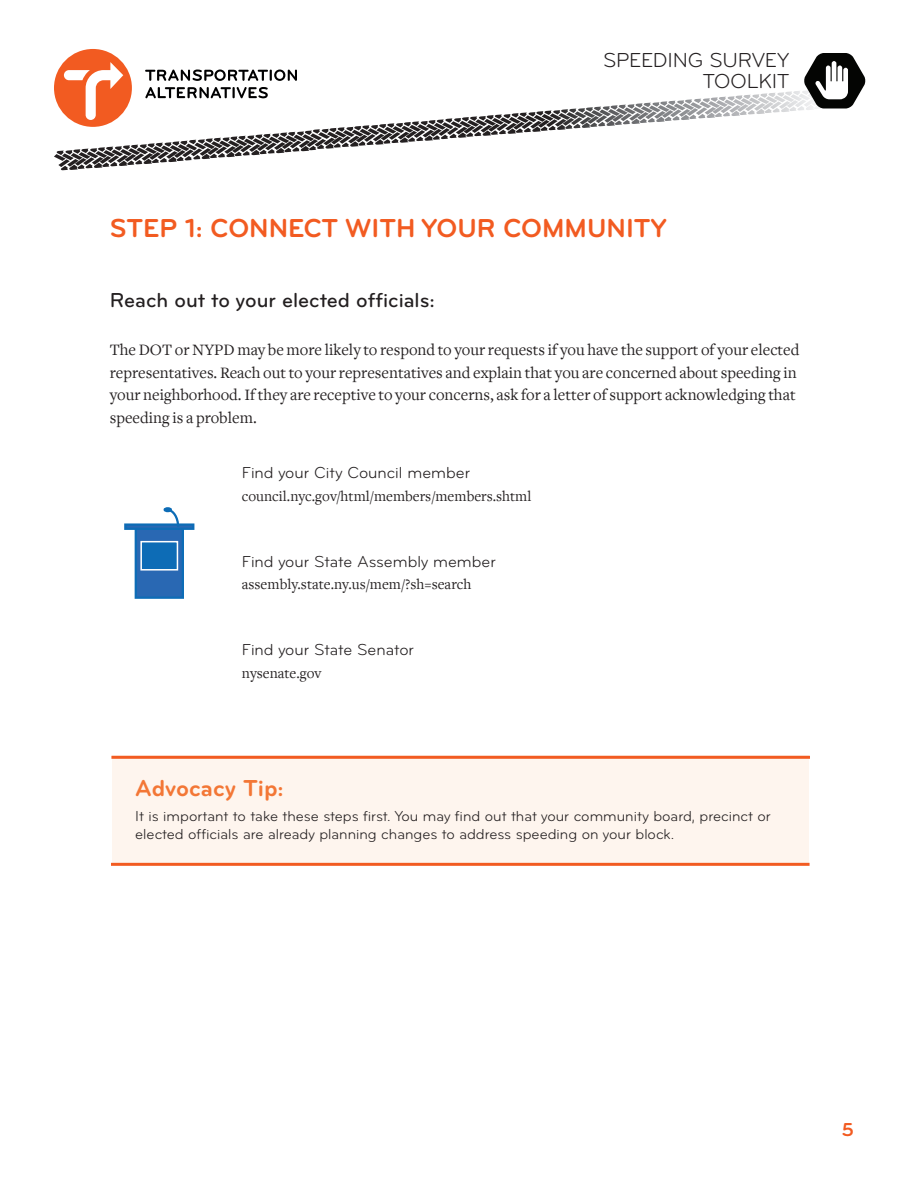
<style>
.page{position:relative;width:918px;height:1188px;background:#fff}
.page>*{position:absolute;margin:0;border:0;box-sizing:border-box;transform-origin:0 0}
.t1{font:700 27px "Bryant Pro";color:#f25b21}
.t2{font:700 24px "Bryant Pro";letter-spacing:-.005em;color:#f37736}
.t3{font:500 21px "Bryant Pro";color:#231f20}
.t4{font:21px/21px "Bryant Pro";letter-spacing:-.01em;color:#231f20;text-align:right}
.t5{font:700 19.5px "Bryant Pro";color:#f25b21}
.t6{font:16.5px/22.5px "Freight Text";color:#231f20}
.t7{font:16.5px "Bryant Pro";color:#231f20}
.t8{font:15px/18px "Bryant Pro";color:#231f20}
.t9{font:15px "Freight Text";color:#231f20}
</style>
<div class="page">
<svg style="left:145px;top:70px;width:152px;height:11px"></svg>
<svg style="left:145px;top:87px;width:123px;height:11px"></svg>
<div style="left:54px;top:49px;width:78px;height:78px;background:#f25b21;border-radius:50%"></div>
<svg style="left:64px;top:62px;width:59px;height:58px"></svg>
<svg style="left:100px;top:141px;width:97px;height:26px"></svg>
<svg style="left:356px;top:119px;width:97px;height:27px"></svg>
<svg style="left:481px;top:109px;width:97px;height:27px"></svg>
<svg style="left:605px;top:99px;width:97px;height:27px"></svg>
<svg style="left:224px;top:131px;width:102px;height:26px"></svg>
<svg style="left:729px;top:53px;width:137px;height:63px"></svg>
<div style="left:112px;top:756px;width:697px;height:109px;background:#fef5ee"></div>
<hr style="left:111px;top:756px;width:699px;height:3px;background:#f25b21">
<hr style="left:111px;top:863px;width:699px;height:3px;background:#f25b21">
<div style="left:135px;top:525px;width:49px;height:74px;background:#2968b3;border:2px solid #0d6cb6"></div>
<svg style="left:124px;top:523px;width:70px;height:7px"></svg>
<svg style="left:165px;top:510px;width:15px;height:19px"></svg>
<div style="left:164px;top:507px;width:8px;height:5px;border:2px solid #0d6cb6;border-radius:50%"></div>
<div style="left:140px;top:541px;width:38px;height:30px;background:#0d6cb6;border:2px solid #fff"></div>
<p class="t4" style="left:603px;top:49px;width:188px">SPEEDING SURVEY<br>TOOLKIT</p>
<h1 class="t1" style="left:110px;top:211px;width:559px">STEP 1: CONNECT WITH YOUR COMMUNITY</h1>
<p class="t3" style="left:110px;top:288px;width:327px">Reach out to your elected officials:</p>
<p class="t6" style="left:110px;top:339px;width:691px">The DOT or NYPD may be more likely to respond to your requests if you have the support of your elected representatives. Reach out to your representatives and explain that you are concerned about speeding in your neighborhood. If they are receptive to your concerns, ask for a letter of support acknowledging that speeding is a problem.</p>
<p class="t7" style="left:242px;top:463px;width:230px">Find your City Council member</p>
<p class="t9" style="left:242px;top:487px;width:291px">council.nyc.gov/html/members/members.shtml</p>
<p class="t7" style="left:242px;top:551px;width:255px">Find your State Assembly member</p>
<p class="t9" style="left:242px;top:576px;width:231px">assembly.state.ny.us/mem/?sh=search</p>
<p class="t7" style="left:242px;top:640px;width:174px">Find your State Senator</p>
<p class="t9" style="left:242px;top:664px;width:81px">nysenate.gov</p>
<h2 class="t2" style="left:135px;top:773px;width:150px">Advocacy Tip:</h2>
<p class="t8" style="left:135px;top:807px;width:637px">It is important to take these steps first. You may find out that your community board, precinct or elected officials are already planning changes to address speeding on your block.</p>
<p class="t5" style="left:842px;top:1118px;width:14px">5</p>
</div>
